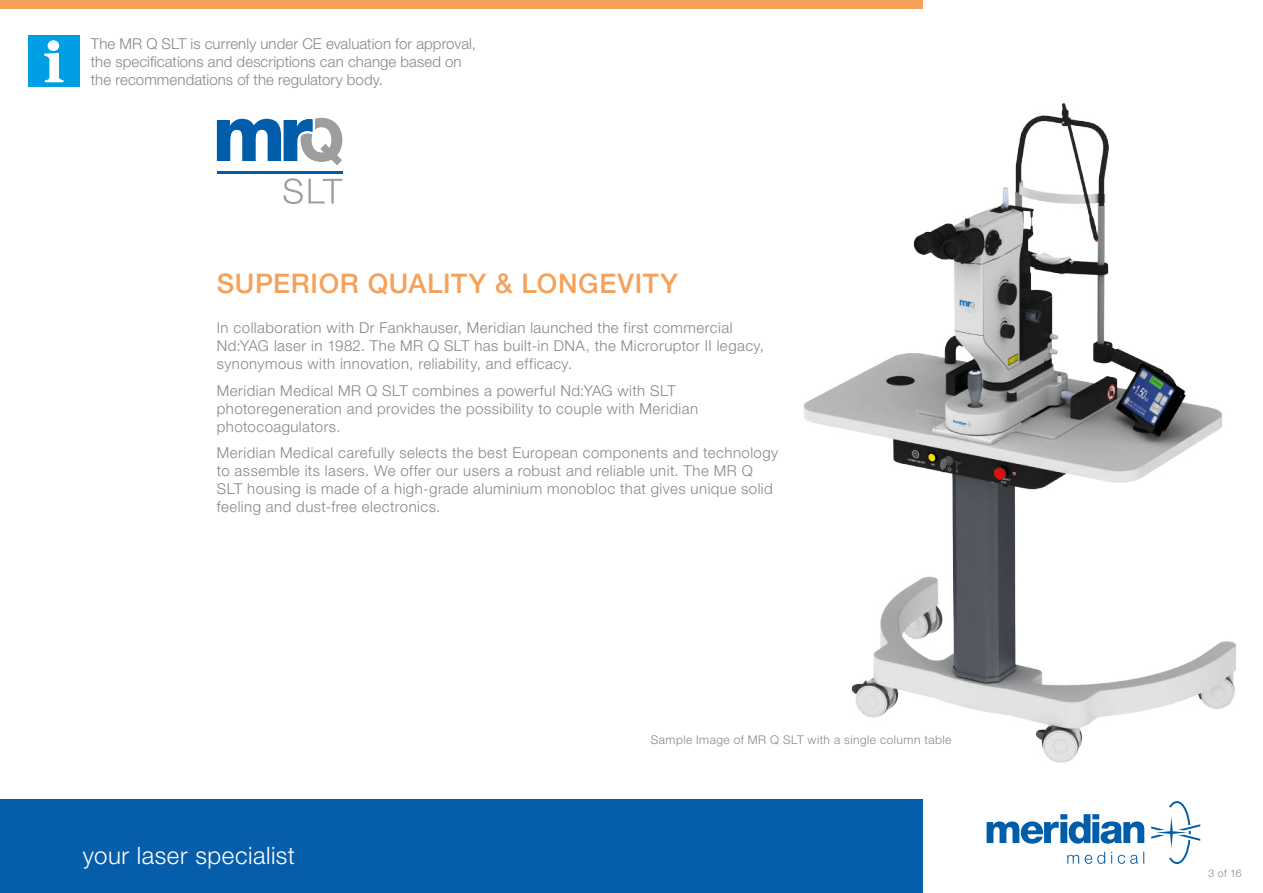
<style>
.page{position:relative;width:1263px;height:893px;background:#fff}
.page>*{position:absolute;margin:0;border:0;box-sizing:border-box;transform-origin:0 0}
.t1{font:500 27px "Helvetica Neue LTW1 G";letter-spacing:.025em;color:#f5a15a}
.t2{font:300 24px "Helvetica Neue LTW1 G";letter-spacing:.02em;color:#fff}
.t3{font:300 15px/18px "Helvetica Neue LTW1 G";letter-spacing:.03em;color:#878787}
.t4{font:300 15px/18px "Helvetica Neue LTW1 G";letter-spacing:.005em;color:#878787}
.t5{font:300 12px "Helvetica Neue LTW1 G";letter-spacing:.04em;color:#878787}
.t6{font:300 10.5px "Helvetica Neue LTW1 G";color:#878787}
</style>
<div class="page">
<svg style="left:986px;top:801px;width:214px;height:63px"></svg>
<div style="left:0;top:799px;width:923px;height:94px;background:#065da9"></div>
<div style="left:0;top:0;width:923px;height:9px;background:#f5a15a"></div>
<div style="left:28px;top:36px;width:51px;height:51px;background:#009fe3"></div>
<svg style="left:44px;top:40px;width:19px;height:42px"></svg>
<svg style="left:217px;top:118px;width:125px;height:47px"></svg>
<hr style="left:217px;top:172px;width:125px;height:2px;background:#005da9">
<svg style="left:283px;top:178px;width:59px;height:26px"></svg>
<img style="left:803px;top:103px;width:433px;height:660px">
<p class="t4" style="left:91px;top:34px;width:387px">The MR Q SLT is currenly under CE evaluation for approval, the specifications and descriptions can change based on the recommendations of the regulatory body.</p>
<h1 class="t1" style="left:217px;top:267px;width:462px">SUPERIOR QUALITY &amp; LONGEVITY</h1>
<p class="t3" style="left:217px;top:319px;width:549px">In collaboration with Dr Fankhauser, Meridian launched the first commercial<br>Nd:YAG laser in 1982. The MR Q SLT has built-in DNA, the Microruptor II legacy, synonymous with innovation, reliability, and efficacy.</p>
<p class="t3" style="left:217px;top:381px;width:483px">Meridian Medical MR Q SLT combines a powerful Nd:YAG with SLT photoregeneration and provides the possibility to couple with Meridian photocoagulators.</p>
<p class="t3" style="left:217px;top:444px;width:563px">Meridian Medical carefully selects the best European components and technology to assemble its lasers. We offer our users a robust and reliable unit. The MR Q SLT housing is made of a high-grade aluminium monobloc that gives unique solid feeling and dust-free electronics.</p>
<h2 class="t2" style="left:83px;top:841px;width:214px">your laser specialist</h2>
<p class="t5" style="left:651px;top:732px;width:302px">Sample Image of MR Q SLT with a single column table</p>
<p class="t6" style="left:1208px;top:867px;width:35px">3 of 16</p>
</div>
